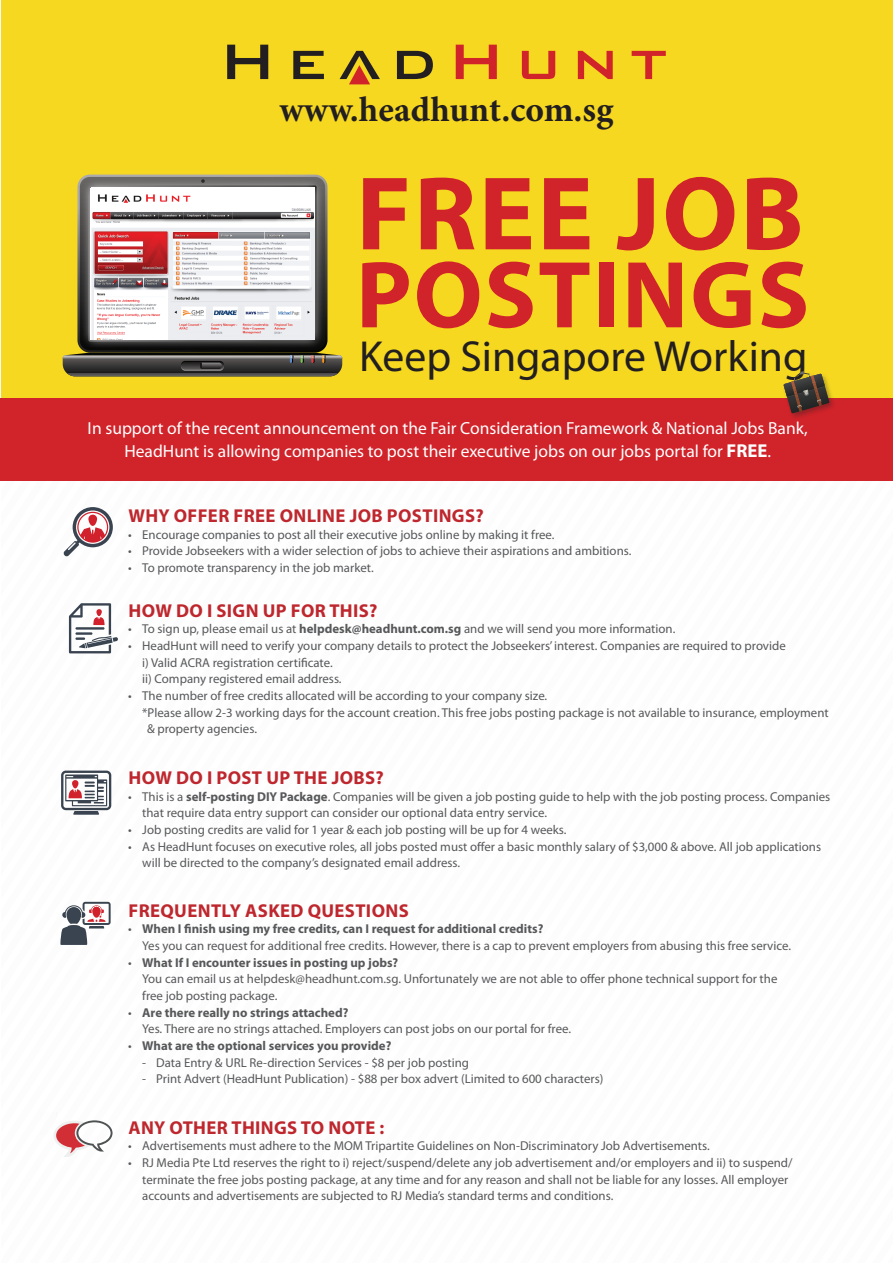
<style>
.page{position:relative;width:893px;height:1263px;background:#fff}
.page>*{position:absolute;margin:0;border:0;box-sizing:border-box;transform-origin:0 0}
.t1{font:700 105.6px "Myriad Pro";color:#d1232a}
.t2{font:700 96px "Myriad Pro";letter-spacing:.02em;color:#d1232a}
.t3{font:43.65px "Myriad Pro";color:#231f20}
.t4{font:700 35.4px "Minion Pro";color:#231f20}
.t5{font:700 18.75px "Myriad Pro";letter-spacing:.02em;color:#be272d}
.t6{font:17.55px/22.4px "Myriad Pro";color:#fff;text-align:center}
.t7{font:12.9px/16.6px "Myriad Pro";color:#57585a}
.t8{font:700 12.9px "Myriad Pro";color:#57585a}
.s1{font-weight:700;font-size:18.75px}
.s2{font-weight:700}
.s3{font-weight:400}
</style>
<div class="page">
<div style="left:1px;top:0;width:892px;height:417px;background:#f6d820"></div>
<div style="left:0;top:398px;width:893px;height:82px;background:#d1232a"></div>
<svg style="left:63px;top:175px;width:279px;height:201px"></svg>
<div style="left:81px;top:178px;width:243px;height:171px;background:#fff;opacity:.75"></div>
<img style="left:91px;top:188px;width:223px;height:151px">
<svg style="left:60px;top:902px;width:51px;height:43px"></svg>
<svg style="left:63px;top:507px;width:50px;height:50px"></svg>
<svg style="left:69px;top:603px;width:49px;height:50px"></svg>
<svg style="left:61px;top:770px;width:50px;height:45px"></svg>
<svg style="left:54px;top:1120px;width:59px;height:37px"></svg>
<svg style="left:227px;top:45px;width:41px;height:34px"></svg>
<svg style="left:293px;top:51px;width:31px;height:28px"></svg>
<svg style="left:397px;top:51px;width:36px;height:28px"></svg>
<svg style="left:456px;top:45px;width:41px;height:34px"></svg>
<svg style="left:522px;top:51px;width:33px;height:28px"></svg>
<svg style="left:578px;top:51px;width:35px;height:28px"></svg>
<svg style="left:632px;top:51px;width:34px;height:28px"></svg>
<svg style="left:340px;top:51px;width:40px;height:33px"></svg>
<div style="left:782px;top:371px;width:55px;height:50px;background:#231f20;opacity:.35"></div>
<svg style="left:783px;top:371px;width:46px;height:42px"></svg>
<h3 class="t4" style="left:279px;top:85px;width:336px">www.headhunt.com.sg</h3>
<h1 class="t1" style="left:356px;top:145px;width:115px">Free</h1>
<h1 class="t1" style="left:617px;top:145px;width:189px">Job</h1>
<h2 class="t2" style="left:356px;top:232px;width:455px">Postings</h2>
<h3 class="t3" style="left:359px;top:330px;width:450px">Keep Singapore Working</h3>
<h3 class="t6" style="left:88px;top:417px;width:722px">In support of the recent announcement on the Fair Consideration Framework &amp; National Jobs Bank,<br>HeadHunt is allowing companies to post their executive jobs on our jobs portal for <span class="s1">FREE</span>.</h3>
<h3 class="t5" style="left:129px;top:503px;width:71px">Why offer</h3>
<h3 class="t5" style="left:234px;top:503px;width:22px">Free</h3>
<h3 class="t5" style="left:280px;top:503px;width:205px">online Job Postings?</h3>
<p class="t7" style="left:128px;top:526px;width:428px">• Encourage companies to post all their executive jobs online by making it free.</p>
<p class="t7" style="left:128px;top:542px;width:505px">• Provide Jobseekers with a wider selection of jobs to achieve their aspirations and ambitions.</p>
<p class="t7" style="left:128px;top:559px;width:247px">• To promote transparency in the job market.</p>
<h3 class="t5" style="left:129px;top:598px;width:250px">How do I sign up for this?</h3>
<p class="t7" style="left:128px;top:620px;width:548px">• To sign up, please email us at <span class="s2">helpdesk@headhunt.com.sg</span> and we will send you more information.</p>
<p class="t7" style="left:142px;top:637px;width:645px;text-indent:-14px">• HeadHunt will need to verify your company details to protect the Jobseekers’ interest. Companies are required to provide i) Valid ACRA registration certificate.<br>ii) Company registered email address.</p>
<p class="t7" style="left:128px;top:687px;width:420px">• The number of free credits allocated will be according to your company size.</p>
<p class="t7" style="left:142px;top:704px;width:688px">*Please allow 2-3 working days for the account creation. This free jobs posting package is not available to insurance, employment</p>
<p class="t7" style="left:147px;top:720px;width:112px">&amp; property agencies.</p>
<h3 class="t5" style="left:129px;top:765px;width:257px">How do I post up the jobs?</h3>
<p class="t8" style="left:128px;top:788px;width:137px"><span class="s3">• This is a</span> self-posting DIY</p>
<p class="t7" style="left:142px;top:788px;width:690px;text-indent:138px"><span class="s2">Package</span>. Companies will be given a job posting guide to help with the job posting process. Companies that require data entry support can consider our optional data entry service.</p>
<p class="t7" style="left:128px;top:821px;width:440px">• Job posting credits are valid for 1 year &amp; each job posting will be up for 4 weeks.</p>
<p class="t7" style="left:142px;top:838px;width:680px;text-indent:-14px">• As HeadHunt focuses on executive roles, all jobs posted must offer a basic monthly salary of $3,000 &amp; above. All job applications will be directed to the company’s designated email address.</p>
<h3 class="t5" style="left:129px;top:898px;width:282px">FREquently asked questions</h3>
<p class="t7" style="left:142px;top:920px;width:650px;text-indent:-14px">• <span class="s2">When I finish using my free credits, can I request for additional credits?<br></span>Yes you can request for additional free credits. However, there is a cap to prevent employers from abusing this free service.</p>
<p class="t7" style="left:142px;top:954px;width:637px;text-indent:-14px">• <span class="s2">What If I encounter issues in posting up jobs?<br></span>You can email us at helpdesk@headhunt.com.sg. Unfortunately we are not able to offer phone technical support for the free job posting package.</p>
<p class="t7" style="left:142px;top:1004px;width:430px;text-indent:-14px">• <span class="s2">Are there really no strings attached?<br></span>Yes. There are no strings attached. Employers can post jobs on our portal for free.</p>
<p class="t8" style="left:128px;top:1037px;width:265px"><span class="s3">•</span> What are the optional services you provide?</p>
<p class="t7" style="left:142px;top:1054px;width:328px">- Data Entry &amp; URL Re-direction Services - $8 per job posting</p>
<p class="t7" style="left:142px;top:1070px;width:463px">- Print Advert (HeadHunt Publication) - $88 per box advert (Limited to 600 characters)</p>
<h3 class="t5" style="left:129px;top:1115px;width:257px">Any other things to note :</h3>
<p class="t7" style="left:128px;top:1137px;width:583px">• Advertisements must adhere to the MOM Tripartite Guidelines on Non-Discriminatory Job Advertisements.</p>
<p class="t7" style="left:142px;top:1154px;width:652px;text-indent:-14px">• RJ Media Pte Ltd reserves the right to i) reject/suspend/delete any job advertisement and/or employers and ii) to suspend/ terminate the free jobs posting package, at any time and for any reason and shall not be liable for any losses. All employer accounts and advertisements are subjected to RJ Media’s standard terms and conditions.</p>
</div>
